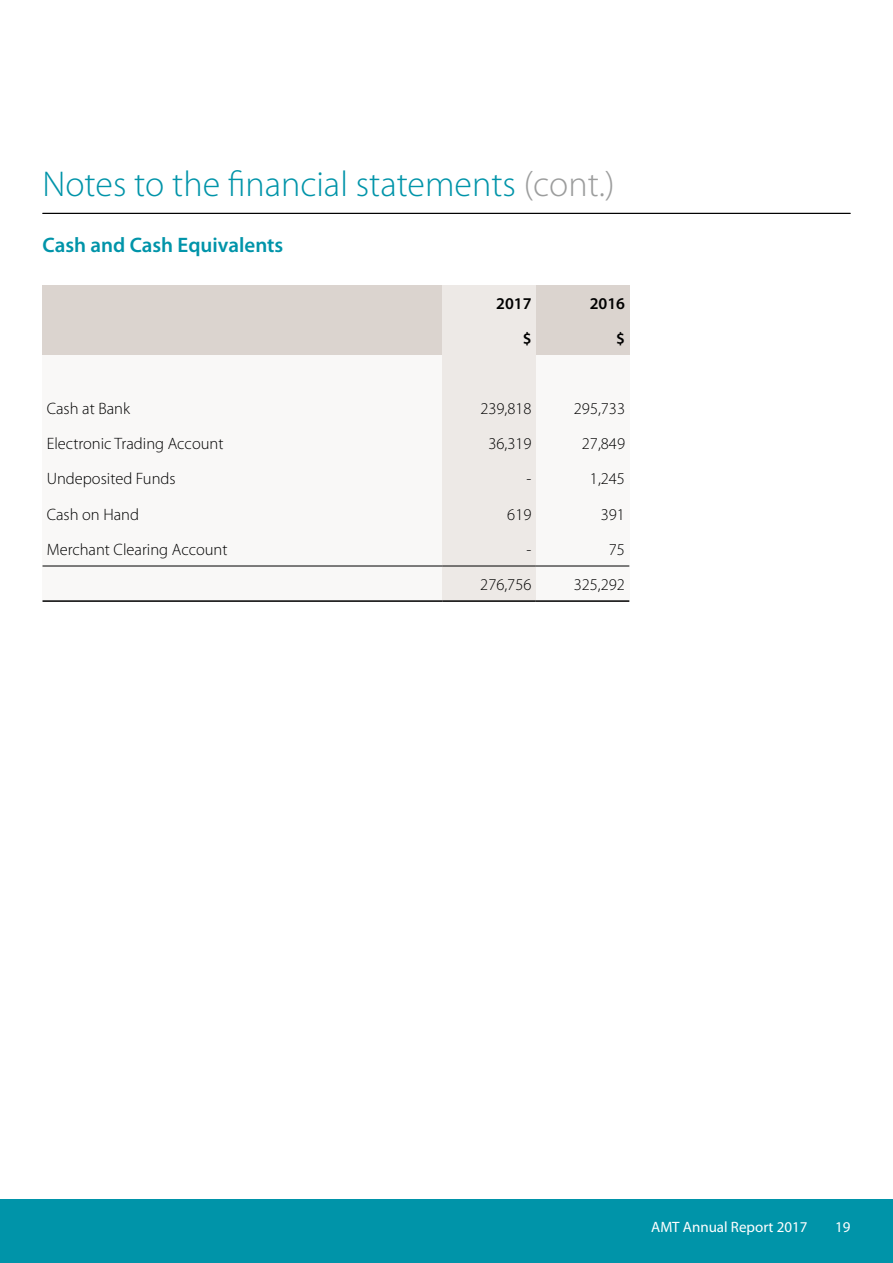
<style>
.page{position:relative;width:893px;height:1263px;background:#fff}
.page>*{position:absolute;margin:0;border:0;box-sizing:border-box;transform-origin:0 0}
.t1{font:300 36px "Myriad Pro";color:#0094a9}
.t2{font:600 21px "Myriad Pro";color:#0094a9}
.t3{font:300 16.5px "Myriad Pro";color:#000}
.t4{font:600 16.5px "Myriad Pro";color:#000}
.t5{font:15px "Myriad Pro";color:#fff}
.s1{color:#9c9d9d}
</style>
<div class="page">
<div style="left:0;top:1199px;width:893px;height:64px;background:#0094a9"></div>
<hr style="left:43px;top:213px;width:807px;height:1px;background:#000">
<div style="left:43px;top:285px;width:399px;height:35px;background:#dbd4cf"></div>
<div style="left:536px;top:285px;width:93px;height:35px;background:#dbd4cf"></div>
<div style="left:43px;top:320px;width:399px;height:35px;background:#dbd4cf"></div>
<div style="left:536px;top:320px;width:93px;height:35px;background:#dbd4cf"></div>
<div style="left:442px;top:285px;width:94px;height:35px;background:#ede9e6"></div>
<div style="left:442px;top:320px;width:94px;height:35px;background:#ede9e6"></div>
<div style="left:442px;top:355px;width:94px;height:36px;background:#ede9e6"></div>
<div style="left:442px;top:391px;width:94px;height:35px;background:#ede9e6"></div>
<div style="left:442px;top:426px;width:94px;height:35px;background:#ede9e6"></div>
<div style="left:442px;top:461px;width:94px;height:35px;background:#ede9e6"></div>
<div style="left:442px;top:496px;width:94px;height:35px;background:#ede9e6"></div>
<div style="left:442px;top:531px;width:94px;height:35px;background:#ede9e6"></div>
<div style="left:442px;top:566px;width:94px;height:35px;background:#ede9e6"></div>
<div style="left:43px;top:355px;width:399px;height:36px;background:#f9f8f7"></div>
<div style="left:536px;top:355px;width:93px;height:36px;background:#f9f8f7"></div>
<div style="left:43px;top:391px;width:399px;height:35px;background:#f9f8f7"></div>
<div style="left:536px;top:391px;width:93px;height:35px;background:#f9f8f7"></div>
<div style="left:43px;top:426px;width:399px;height:35px;background:#f9f8f7"></div>
<div style="left:536px;top:426px;width:93px;height:35px;background:#f9f8f7"></div>
<div style="left:43px;top:461px;width:399px;height:35px;background:#f9f8f7"></div>
<div style="left:536px;top:461px;width:93px;height:35px;background:#f9f8f7"></div>
<div style="left:43px;top:496px;width:399px;height:35px;background:#f9f8f7"></div>
<div style="left:536px;top:496px;width:93px;height:35px;background:#f9f8f7"></div>
<div style="left:43px;top:531px;width:399px;height:35px;background:#f9f8f7"></div>
<div style="left:536px;top:531px;width:93px;height:35px;background:#f9f8f7"></div>
<div style="left:43px;top:566px;width:399px;height:35px;background:#f9f8f7"></div>
<div style="left:536px;top:566px;width:93px;height:35px;background:#f9f8f7"></div>
<hr style="left:43px;top:566px;width:399px;height:1px;background:#000">
<hr style="left:442px;top:566px;width:94px;height:1px;background:#000">
<hr style="left:536px;top:566px;width:93px;height:1px;background:#000">
<hr style="left:43px;top:600px;width:399px;height:2px;background:#000">
<hr style="left:442px;top:600px;width:94px;height:2px;background:#000">
<hr style="left:536px;top:600px;width:93px;height:2px;background:#000">
<h1 class="t1" style="left:43px;top:162px;width:574px">Notes to the financial statements <span class="s1">(cont.)</span></h1>
<p class="t2" style="left:43px;top:232px;width:242px">Cash and Cash Equivalents</p>
<p class="t4" style="left:496px;top:293px;width:37px">2017</p>
<p class="t4" style="left:590px;top:293px;width:37px">2016</p>
<p class="t4" style="left:523px;top:328px;width:10px">$</p>
<p class="t4" style="left:616px;top:328px;width:10px">$</p>
<p class="t3" style="left:47px;top:399px;width:85px">Cash at Bank</p>
<p class="t3" style="left:480px;top:399px;width:53px">239,818</p>
<p class="t3" style="left:574px;top:399px;width:53px">295,733</p>
<p class="t3" style="left:47px;top:434px;width:178px">Electronic Trading Account</p>
<p class="t3" style="left:488px;top:434px;width:45px">36,319</p>
<p class="t3" style="left:582px;top:434px;width:45px">27,849</p>
<p class="t3" style="left:47px;top:469px;width:130px">Undeposited Funds</p>
<p class="t3" style="left:527px;top:469px;width:6px">-</p>
<p class="t3" style="left:590px;top:469px;width:37px">1,245</p>
<p class="t3" style="left:47px;top:504px;width:94px">Cash on Hand</p>
<p class="t3" style="left:507px;top:504px;width:26px">619</p>
<p class="t3" style="left:601px;top:504px;width:26px">391</p>
<p class="t3" style="left:47px;top:539px;width:182px">Merchant Clearing Account</p>
<p class="t3" style="left:527px;top:539px;width:6px">-</p>
<p class="t3" style="left:609px;top:539px;width:18px">75</p>
<p class="t3" style="left:480px;top:574px;width:53px">276,756</p>
<p class="t3" style="left:574px;top:574px;width:53px">325,292</p>
<p class="t5" style="left:651px;top:1217px;width:158px">AMT Annual Report 2017</p>
<p class="t5" style="left:835px;top:1217px;width:17px">19</p>
</div>
